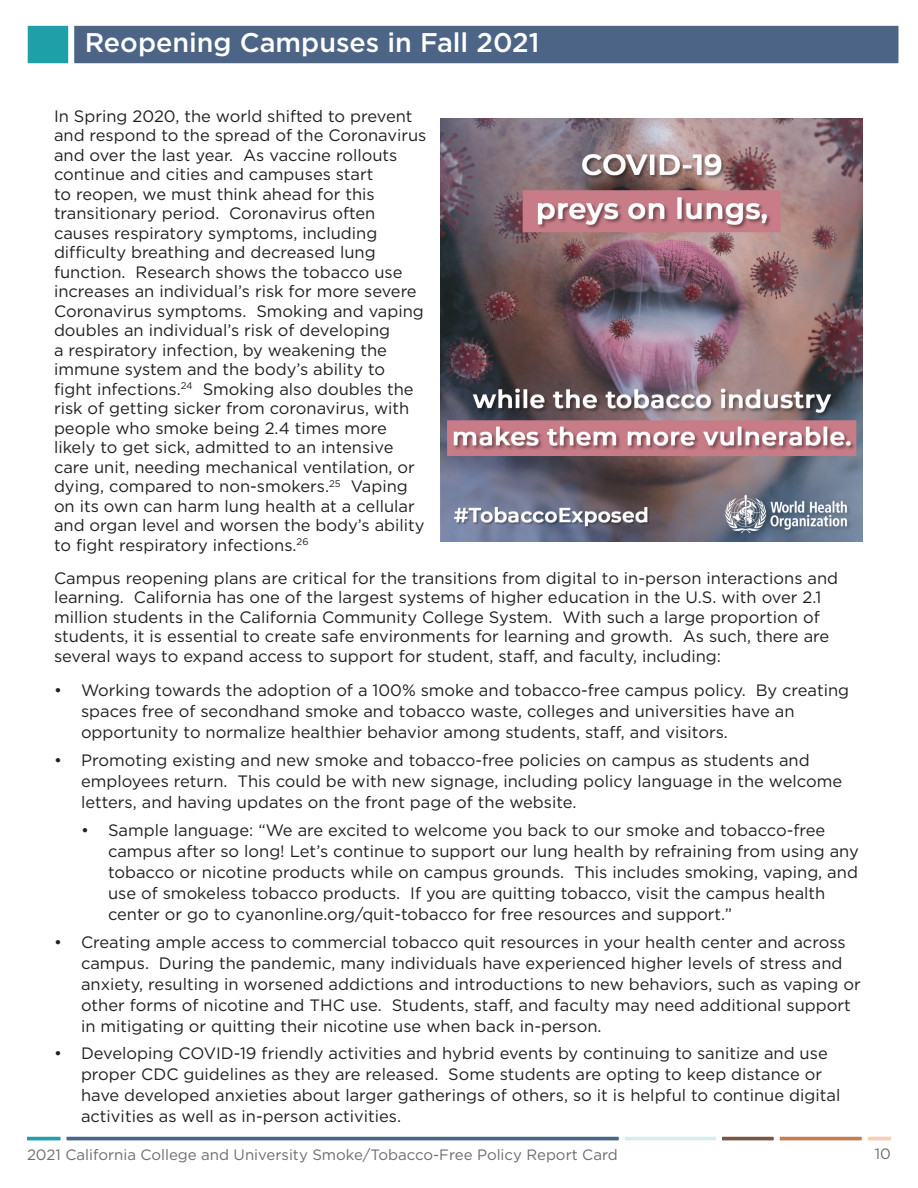
<style>
.page{position:relative;width:918px;height:1188px;background:#fff}
.page>*{position:absolute;margin:0;border:0;box-sizing:border-box;transform-origin:0 0}
.RedHead{font:500 27px "Gotham";color:#fff}
.P_11_Gotham{font:16.5px/19.5px "Gotham";color:#231f20}
.t1{font:15px "Gotham";color:#6c6d70}
</style>
<div class="page">
<svg style="left:27px;top:1136px;width:864px;height:5px;background:#98a0ac"></svg>
<svg style="left:27px;top:25px;width:38px;height:39px"></svg>
<div style="left:65px;top:25px;width:834px;height:39px;background:#4c6485"></div>
<img style="left:440px;top:118px;width:423px;height:423px">
<p class="RedHead" style="left:85px;top:27px;width:456px">Reopening Campuses in Fall 2021</p>
<p class="P_11_Gotham" style="left:54px;top:106px;width:374px">In Spring 2020, the world shifted to prevent and respond to the spread of the Coronavirus and over the last year. As vaccine rollouts continue and cities and campuses start<br>to reopen, we must think ahead for this transitionary period. Coronavirus often causes respiratory symptoms, including difficulty breathing and decreased lung function. Research shows the tobacco use increases an individual’s risk for more severe Coronavirus symptoms. Smoking and vaping doubles an individual’s risk of developing<br>a respiratory infection, by weakening the immune system and the body’s ability to fight infections.<sup>24</sup> Smoking also doubles the risk of getting sicker from coronavirus, with people who smoke being 2.4 times more likely to get sick, admitted to an intensive care unit, needing mechanical ventilation, or dying, compared to non-smokers.<sup>25</sup> Vaping on its own can harm lung health at a cellular and organ level and worsen the body’s ability to fight respiratory infections.<sup>26</sup></p>
<p class="P_11_Gotham" style="left:54px;top:568px;width:786px">Campus reopening plans are critical for the transitions from digital to in-person interactions and learning. California has one of the largest systems of higher education in the U.S. with over 2.1 million students in the California Community College System. With such a large proportion of students, it is essential to create safe environments for learning and growth. As such, there are several ways to expand access to support for student, staff, and faculty, including:</p>
<p class="P_11_Gotham" style="left:81px;top:680px;width:770px;line-height:21px;text-indent:-27px">• Working towards the adoption of a 100% smoke and tobacco-free campus policy. By creating spaces free of secondhand smoke and tobacco waste, colleges and universities have an opportunity to normalize healthier behavior among students, staff, and visitors.</p>
<p class="P_11_Gotham" style="left:81px;top:749px;width:763px;line-height:21px;text-indent:-27px">• Promoting existing and new smoke and tobacco-free policies on campus as students and employees return. This could be with new signage, including policy language in the welcome letters, and having updates on the front page of the website.</p>
<p class="P_11_Gotham" style="left:108px;top:819px;width:752px;line-height:21px;text-indent:-27px">• Sample language: “We are excited to welcome you back to our smoke and tobacco-free campus after so long! Let’s continue to support our lung health by refraining from using any tobacco or nicotine products while on campus grounds. This includes smoking, vaping, and use of smokeless tobacco products. If you are quitting tobacco, visit the campus health center or go to cyanonline.org/quit-tobacco for free resources and support.”</p>
<p class="P_11_Gotham" style="left:81px;top:931px;width:781px;line-height:21px;text-indent:-27px">• Creating ample access to commercial tobacco quit resources in your health center and across campus. During the pandemic, many individuals have experienced higher levels of stress and anxiety, resulting in worsened addictions and introductions to new behaviors, such as vaping or other forms of nicotine and THC use. Students, staff, and faculty may need additional support in mitigating or quitting their nicotine use when back in-person.</p>
<p class="P_11_Gotham" style="left:81px;top:1043px;width:761px;line-height:21px;text-indent:-27px">• Developing COVID-19 friendly activities and hybrid events by continuing to sanitize and use proper CDC guidelines as they are released. Some students are opting to keep distance or have developed anxieties about larger gatherings of others, so it is helpful to continue digital activities as well as in-person activities.</p>
<p class="t1" style="left:27px;top:1146px;width:592px">2021 California College and University Smoke/Tobacco-Free Policy Report Card</p>
<p class="t1" style="left:875px;top:1145px;width:18px">10</p>
</div>
